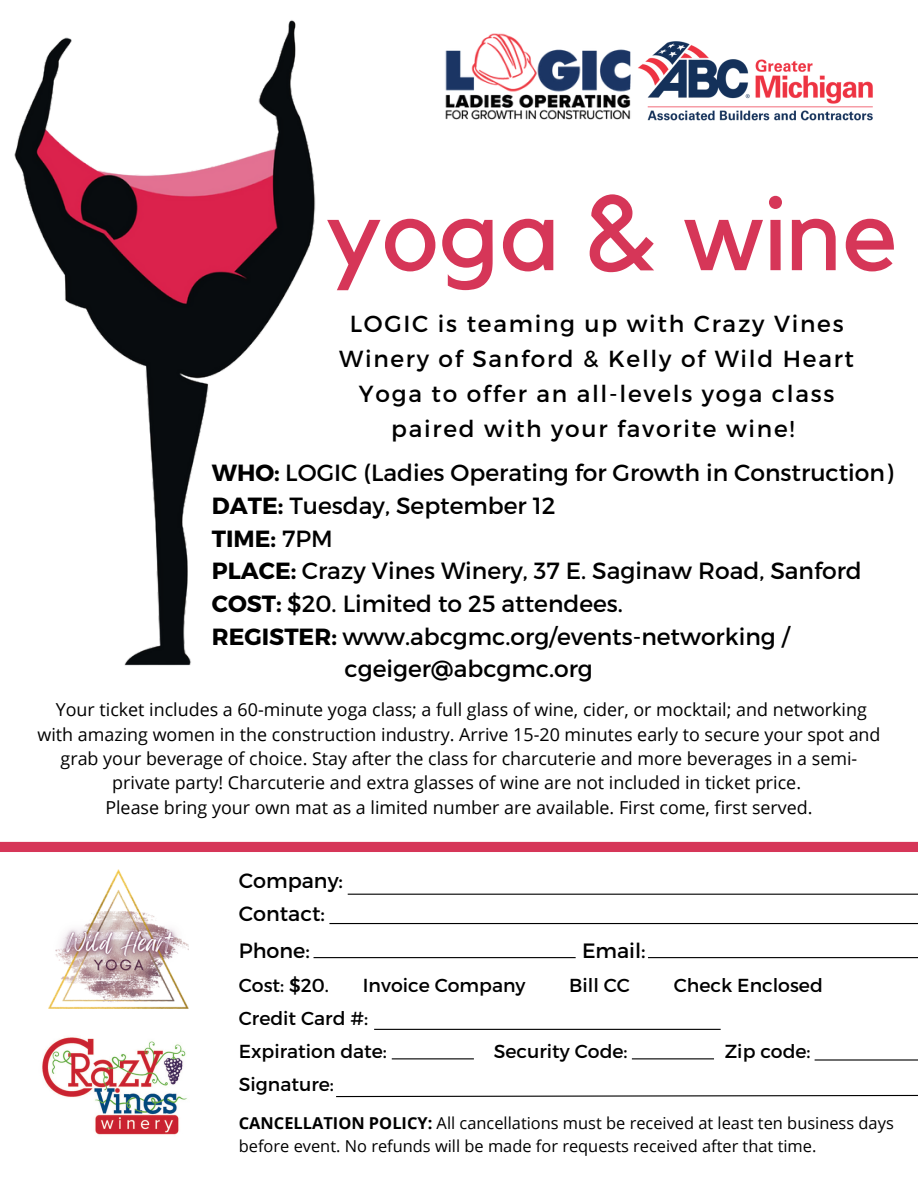
<style>
.page{position:relative;width:918px;height:1188px;background:#fff}
.page>*{position:absolute;margin:0;border:0;box-sizing:border-box;transform-origin:0 0}
.t1{font:105px "Kollektif";color:#d63658}
.t2{font:23.4px "Montserrat";color:#000}
.t3{font:700 23.4px "Montserrat";color:#000}
.t4{font:23.25px/34.8px "Montserrat";letter-spacing:.075em;color:#000;text-align:center}
.t5{font:20.7px "Montserrat";color:#000}
.t6{font:18.9px "Montserrat";color:#000}
.t7{font:17.85px/24.5px "Open Sans";color:#000;text-align:center}
.t8{font:16.35px/22.5px "Open Sans";color:#000}
.s1{font-weight:700}
.s2{font-weight:400}
</style>
<div class="page">
<img style="left:14px;top:20px;width:302px;height:646px">
<img style="left:445px;top:33px;width:180px;height:87px">
<img style="left:625px;top:41px;width:248px;height:80px">
<img style="left:49px;top:869px;width:139px;height:140px">
<img style="left:42px;top:1037px;width:145px;height:98px">
<hr style="left:348px;top:894px;width:570px;height:1px;background:#000">
<hr style="left:329px;top:923px;width:589px;height:1px;background:#000">
<hr style="left:314px;top:957px;width:262px;height:1px;background:#000">
<hr style="left:648px;top:957px;width:270px;height:1px;background:#000">
<hr style="left:374px;top:1029px;width:347px;height:1px;background:#000">
<svg style="left:336px;top:1094px;width:582px;height:4px"></svg>
<hr style="left:815px;top:1059px;width:103px;height:2px;background:#000">
<hr style="left:632px;top:1058px;width:82px;height:1px;background:#000">
<hr style="left:392px;top:1058px;width:82px;height:1px;background:#000">
<div style="left:0;top:842px;width:918px;height:10px;background:#d63658"></div>
<p class="t1" style="left:326px;top:185px;width:573px">yoga &amp; wine</p>
<p class="t4" style="left:339px;top:305px;width:516px">LOGIC is teaming up with Crazy Vines Winery of Sanford &amp; Kelly of Wild Heart Yoga to offer an all-levels yoga class paired with your favorite wine!</p>
<p class="t2" style="left:212px;top:458px;width:683px"><span class="s1">WHO:</span> LOGIC (Ladies Operating for Growth in Construction)</p>
<p class="t2" style="left:212px;top:491px;width:345px"><span class="s1">DATE:</span> Tuesday, September 12</p>
<p class="t3" style="left:212px;top:523px;width:123px">TIME: <span class="s2">7PM</span></p>
<p class="t2" style="left:212px;top:556px;width:652px"><span class="s1">PLACE:</span> Crazy Vines Winery, 37 E. Saginaw Road, Sanford</p>
<p class="t2" style="left:212px;top:588px;width:413px"><span class="s1">COST:</span> $20. Limited to 25 attendees.</p>
<p class="t2" style="left:212px;top:621px;width:579px"><span class="s1">REGISTER:</span> www.abcgmc.org/events-networking /</p>
<p class="t2" style="left:345px;top:654px;width:250px">cgeiger@abcgmc.org</p>
<p class="t7" style="left:37px;top:697px;width:845px">Your ticket includes a 60-minute yoga class; a full glass of wine, cider, or mocktail; and networking with amazing women in the construction industry. Arrive 15-20 minutes early to secure your spot and grab your beverage of choice. Stay after the class for charcuterie and more beverages in a semi&shy;private party! Charcuterie and extra glasses of wine are not included in ticket price.</p>
<p class="t7" style="left:105px;top:795px;width:709px">Please bring your own mat as a limited number are available. First come, first served.</p>
<p class="t5" style="left:239px;top:867px;width:106px">Company:</p>
<p class="t5" style="left:239px;top:900px;width:88px">Contact:</p>
<p class="t5" style="left:239px;top:937px;width:72px">Phone:</p>
<p class="t5" style="left:582px;top:937px;width:65px">Email:</p>
<p class="t6" style="left:239px;top:973px;width:92px">Cost: $20.</p>
<p class="t6" style="left:363px;top:973px;width:164px">Invoice Company</p>
<p class="t6" style="left:569px;top:973px;width:62px">Bill CC</p>
<p class="t6" style="left:674px;top:973px;width:151px">Check Enclosed</p>
<p class="t6" style="left:239px;top:1006px;width:131px">Credit Card #:</p>
<p class="t6" style="left:239px;top:1039px;width:150px">Expiration date:</p>
<p class="t6" style="left:494px;top:1039px;width:135px">Security Code:</p>
<p class="t6" style="left:725px;top:1039px;width:87px">Zip code:</p>
<p class="t6" style="left:239px;top:1072px;width:97px">Signature:</p>
<p class="t8" style="left:239px;top:1112px;width:656px"><span class="s1">CANCELLATION POLICY:</span> All cancellations must be received at least ten business days before event. No refunds will be made for requests received after that time.</p>
</div>
